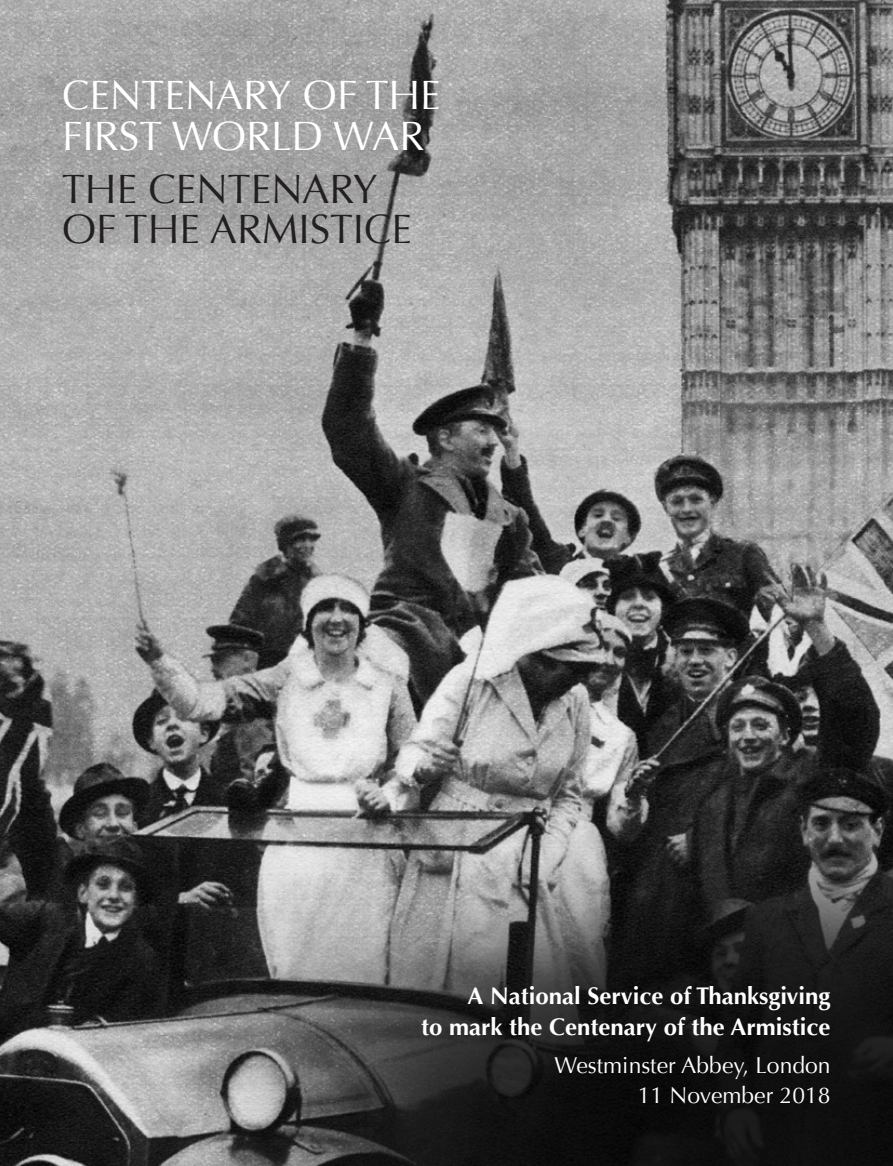
<style>
.page{position:relative;width:893px;height:1166px;background:#fff}
.page>*{position:absolute;margin:0;border:0;box-sizing:border-box;transform-origin:0 0}
.t1{font:40.8px/40.5px "Optima";color:#fff}
.t2{font:40.8px/40.5px "Optima";color:#231f20}
.t3{font:700 24px/30.6px "Optima";color:#fff;text-align:right}
.t4{font:22.95px/30.6px "Optima";color:#fff;text-align:right}
</style>
<div class="page">
<img style="left:0;top:0;width:893px;height:1165px">
<p class="t1" style="left:62px;top:76px;width:380px">CENTENARY OF THE<br>FIRST WORLD WAR</p>
<h1 class="t2" style="left:62px;top:169px;width:351px">THE CENTENARY<br>OF THE ARMISTICE</h1>
<h2 class="t3" style="left:421px;top:980px;width:411px">A National Service of Thanksgiving<br>to mark the Centenary of the Armistice</h2>
<h3 class="t4" style="left:554px;top:1049px;width:278px">Westminster Abbey, London<br>11 November 2018</h3>
</div>
